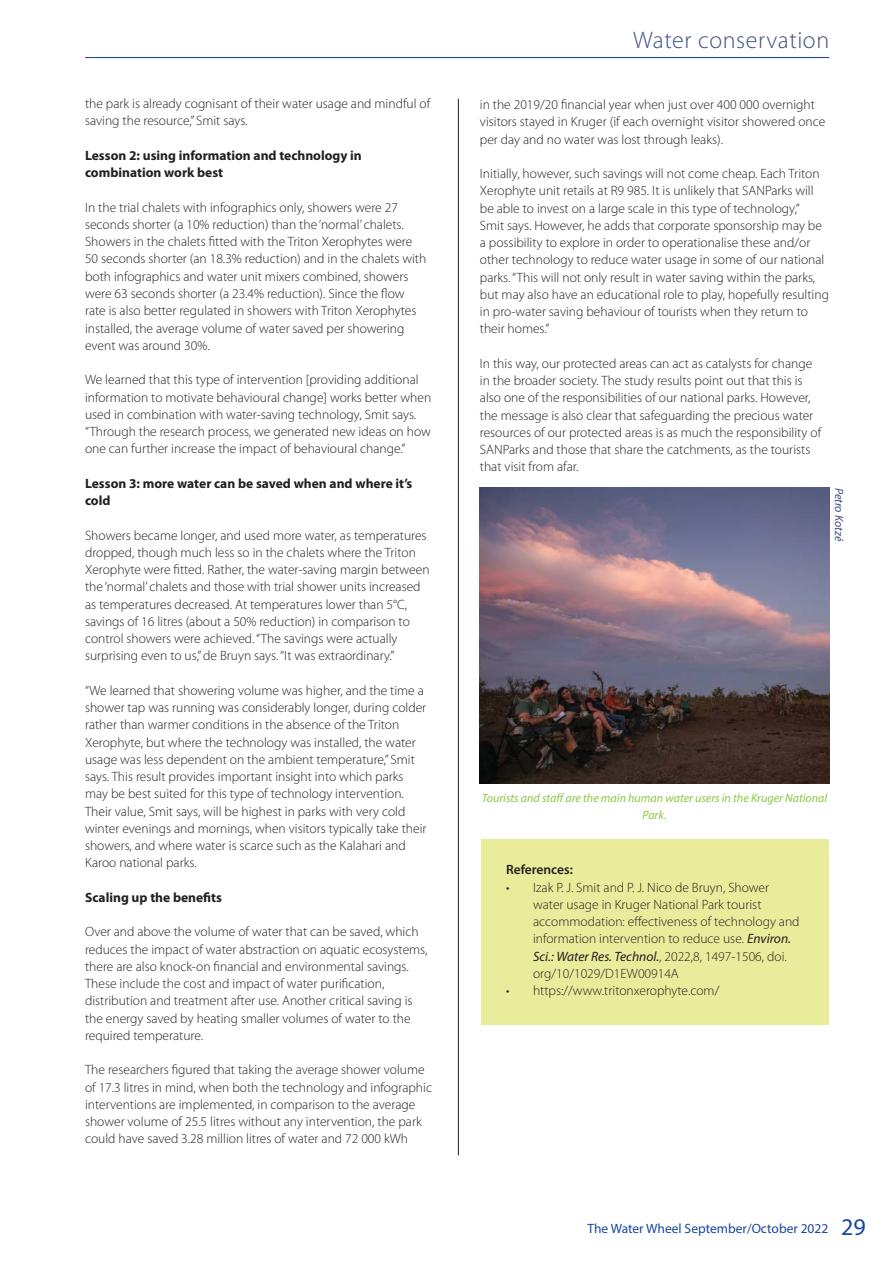
<style>
.page{position:relative;width:893px;height:1263px;background:#fff}
.page>*{position:absolute;margin:0;border:0;box-sizing:border-box;transform-origin:0 0}
.t1{font:300 24px "Myriad Pro";letter-spacing:.025em;color:#415080}
.t2{font:300 13.5px/17.2px "Myriad Pro";color:#231f20}
.t3{font:700 13.5px/17.2px "Myriad Pro";color:#231f20}
.t4{font:13.5px "Myriad Pro";color:#17479e}
.t5{font:600 13.5px "Myriad Pro";color:#231f20}
.t6{font:italic 12px/16.5px "Myriad Pro";color:#8cc63f;text-align:center}
.t7{font:italic 12px "Myriad Pro";color:#415080}
.s1{font-weight:400;font-style:italic}
.s2{font-size:24px}
</style>
<div class="page">
<hr style="left:85px;top:57px;width:744px;height:1px;background:#17479e">
<hr style="left:458px;top:99px;width:1px;height:1056px;background:#231f20">
<img style="left:480px;top:488px;width:349px;height:295px">
<div style="left:481px;top:839px;width:347px;height:186px;background:#e9ec9a"></div>
<p class="t2" style="left:85px;top:96px;width:347px">the park is already cognisant of their water usage and mindful of saving the resource,” Smit says.</p>
<p class="t3" style="left:85px;top:148px;width:278px">Lesson 2: using information and technology in combination work best</p>
<p class="t2" style="left:85px;top:200px;width:343px">In the trial chalets with infographics only, showers were 27 seconds shorter (a 10% reduction) than the ‘normal’ chalets.<br>Showers in the chalets fitted with the Triton Xerophytes were 50 seconds shorter (an 18.3% reduction) and in the chalets with both infographics and water unit mixers combined, showers were 63 seconds shorter (a 23.4% reduction). Since the flow rate is also better regulated in showers with Triton Xerophytes installed, the average volume of water saved per showering event was around 30%.</p>
<p class="t2" style="left:85px;top:372px;width:348px">We learned that this type of intervention [providing additional information to motivate behavioural change] works better when used in combination with water-saving technology, Smit says. “Through the research process, we generated new ideas on how one can further increase the impact of behavioural change.”</p>
<p class="t3" style="left:85px;top:476px;width:329px">Lesson 3: more water can be saved when and where it’s cold</p>
<p class="t2" style="left:85px;top:528px;width:346px">Showers became longer, and used more water, as temperatures dropped, though much less so in the chalets where the Triton Xerophyte were fitted. Rather, the water-saving margin between the ‘normal’ chalets and those with trial shower units increased as temperatures decreased. At temperatures lower than 5°C, savings of 16 litres (about a 50% reduction) in comparison to control showers were achieved. “The savings were actually surprising even to us,” de Bruyn says. “It was extraordinary.”</p>
<p class="t2" style="left:85px;top:683px;width:343px">“We learned that showering volume was higher, and the time a shower tap was running was considerably longer, during colder rather than warmer conditions in the absence of the Triton Xerophyte, but where the technology was installed, the water usage was less dependent on the ambient temperature,” Smit says. This result provides important insight into which parks may be best suited for this type of technology intervention.<br>Their value, Smit says, will be highest in parks with very cold winter evenings and mornings, when visitors typically take their showers, and where water is scarce such as the Kalahari and Karoo national parks.</p>
<p class="t3" style="left:85px;top:890px;width:139px">Scaling up the benefits</p>
<p class="t2" style="left:85px;top:925px;width:344px">Over and above the volume of water that can be saved, which reduces the impact of water abstraction on aquatic ecosystems, there are also knock-on financial and environmental savings.<br>These include the cost and impact of water purification, distribution and treatment after use. Another critical saving is the energy saved by heating smaller volumes of water to the required temperature.</p>
<p class="t2" style="left:85px;top:1063px;width:348px">The researchers figured that taking the average shower volume of 17.3 litres in mind, when both the technology and infographic interventions are implemented, in comparison to the average shower volume of 25.5 litres without any intervention, the park could have saved 3.28 million litres of water and 72 000 kWh</p>
<h1 class="t1" style="left:633px;top:31px;width:197px">Water conservation</h1>
<p class="t2" style="left:480px;top:97px;width:347px">in the 2019/20 financial year when just over 400 000 overnight visitors stayed in Kruger (if each overnight visitor showered once per day and no water was lost through leaks).</p>
<p class="t2" style="left:480px;top:166px;width:351px">Initially, however, such savings will not come cheap. Each Triton Xerophyte unit retails at R9 985. It is unlikely that SANParks will be able to invest on a large scale in this type of technology,”<br>Smit says. However, he adds that corporate sponsorship may be a possibility to explore in order to operationalise these and/or other technology to reduce water usage in some of our national parks. “This will not only result in water saving within the parks, but may also have an educational role to play, hopefully resulting in pro-water saving behaviour of tourists when they return to their homes.”</p>
<p class="t2" style="left:480px;top:356px;width:343px">In this way, our protected areas can act as catalysts for change in the broader society. The study results point out that this is also one of the responsibilities of our national parks. However, the message is also clear that safeguarding the precious water resources of our protected areas is as much the responsibility of SANParks and those that share the catchments, as the tourists that visit from afar.</p>
<p class="t7" style="left:844px;top:488px;width:55px;rotate:90deg">Petro Kotzé</p>
<p class="t6" style="left:482px;top:791px;width:347px">Tourists and staff are the main human water users in the Kruger National<br>Park.</p>
<p class="t5" style="left:506px;top:865px;width:68px">References:</p>
<p class="t2" style="left:533px;top:880px;width:268px;text-indent:-27px">• Izak P. J. Smit and P. J. Nico de Bruyn, Shower water usage in Kruger National Park tourist accommodation: effectiveness of technology and information intervention to reduce use. <span class="s1">Environ.<br>Sci.: Water Res. Technol.</span>, 2022,8, 1497-1506, doi. org/10/1029/D1EW00914A</p>
<p class="t2" style="left:506px;top:983px;width:215px">• https://www.tritonxerophyte.com/</p>
<p class="t4" style="left:587px;top:1223px;width:280px">The Water Wheel September/October 2022 <span class="s2">29</span></p>
</div>
